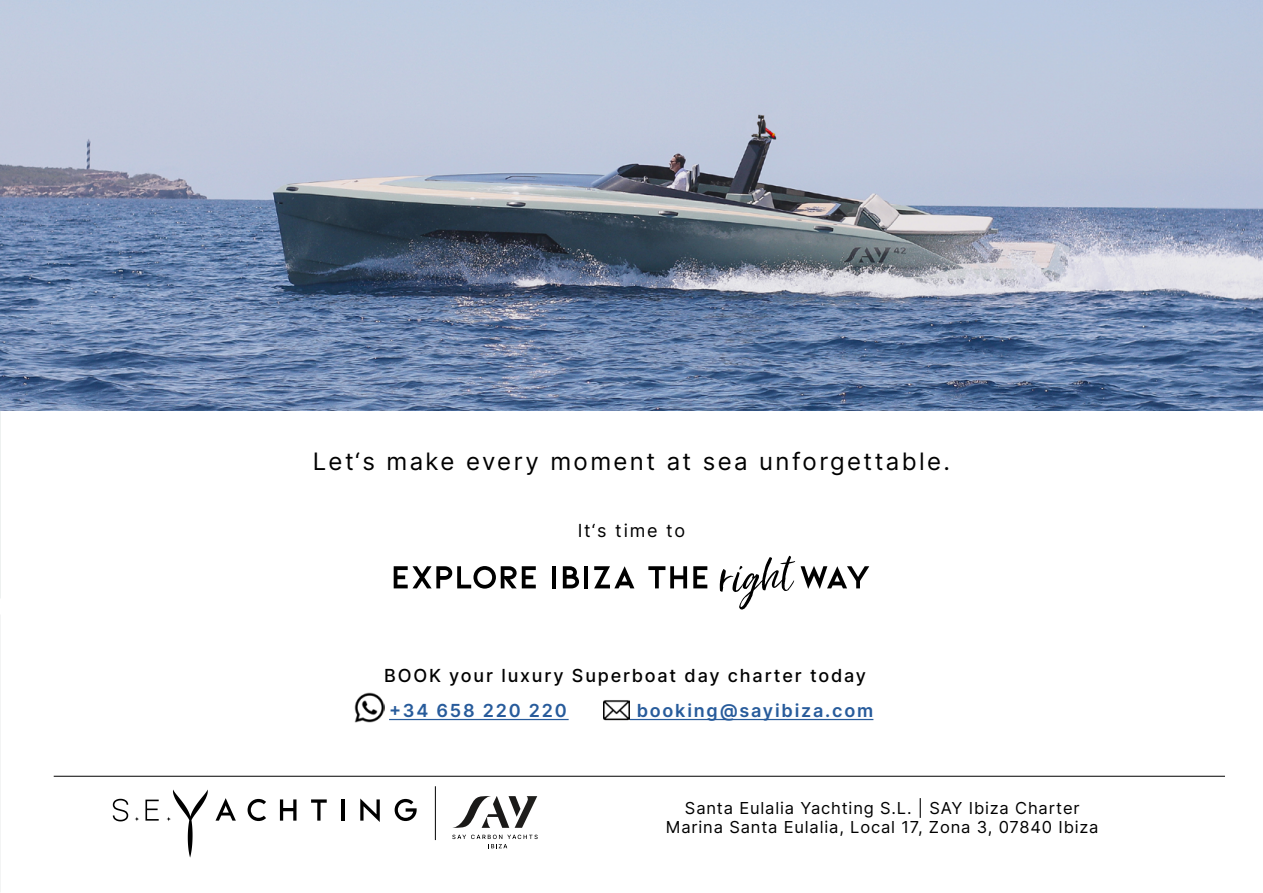
<style>
.page{position:relative;width:1263px;height:893px;background:#fff}
.page>*{position:absolute;margin:0;border:0;box-sizing:border-box;transform-origin:0 0}
.t1{font:24px "Inter";letter-spacing:.1em;color:#000}
.t2{font:500 18px "Inter";letter-spacing:.1em;color:#000}
.t3{font:600 18px "Inter";letter-spacing:.1em;color:#275b9b}
.t4{font:18px "Inter";letter-spacing:.1em;color:#000}
.t5{font:16.5px/19.8px "Inter";letter-spacing:.05em;color:#000;text-align:center}
</style>
<div class="page">
<img style="left:0;top:0;width:1px;height:302px">
<img style="left:1px;top:0;width:1262px;height:410px">
<svg style="left:394px;top:566px;width:142px;height:23px"></svg>
<hr style="left:552px;top:566px;width:4px;height:22px;background:#000">
<svg style="left:563px;top:566px;width:16px;height:22px"></svg>
<hr style="left:584px;top:566px;width:4px;height:22px;background:#000">
<svg style="left:594px;top:566px;width:40px;height:22px"></svg>
<svg style="left:648px;top:566px;width:39px;height:22px"></svg>
<svg style="left:693px;top:566px;width:14px;height:22px"></svg>
<svg style="left:720px;top:556px;width:149px;height:53px"></svg>
<hr style="left:389px;top:719px;width:180px;height:1px;background:#275b9b">
<hr style="left:630px;top:719px;width:243px;height:1px;background:#275b9b">
<img style="left:354px;top:693px;width:30px;height:30px">
<img style="left:603px;top:700px;width:26px;height:21px">
<svg style="left:135px;top:817px;width:4px;height:4px"></svg>
<svg style="left:113px;top:799px;width:15px;height:22px"></svg>
<svg style="left:145px;top:800px;width:14px;height:21px"></svg>
<svg style="left:216px;top:798px;width:20px;height:23px"></svg>
<svg style="left:248px;top:799px;width:18px;height:22px"></svg>
<svg style="left:280px;top:799px;width:16px;height:22px"></svg>
<svg style="left:311px;top:799px;width:16px;height:22px"></svg>
<hr style="left:342px;top:799px;width:3px;height:22px;background:#000">
<svg style="left:360px;top:798px;width:20px;height:24px"></svg>
<svg style="left:395px;top:799px;width:22px;height:22px"></svg>
<svg style="left:166px;top:789px;width:42px;height:69px"></svg>
<svg style="left:452px;top:835px;width:86px;height:13px"></svg>
<svg style="left:452px;top:796px;width:85px;height:32px"></svg>
<hr style="left:435px;top:786px;width:1px;height:54px;background:#000">
<hr style="left:54px;top:776px;width:1171px;height:1px;background:#000">
<h1 class="t1" style="left:313px;top:444px;width:639px">Let‘s make every moment at sea unforgettable.</h1>
<p class="t4" style="left:578px;top:517px;width:109px">It‘s time to</p>
<p class="t2" style="left:384px;top:662px;width:483px">BOOK your luxury Superboat day charter today</p>
<p class="t3" style="left:389px;top:697px;width:179px">+34 658 220 220</p>
<p class="t3" style="left:637px;top:697px;width:238px">booking@sayibiza.com</p>
<p class="t5" style="left:666px;top:797px;width:434px">Santa Eulalia Yachting S.L. | SAY Ibiza Charter<br>Marina Santa Eulalia, Local 17, Zona 3, 07840 Ibiza</p>
</div>
